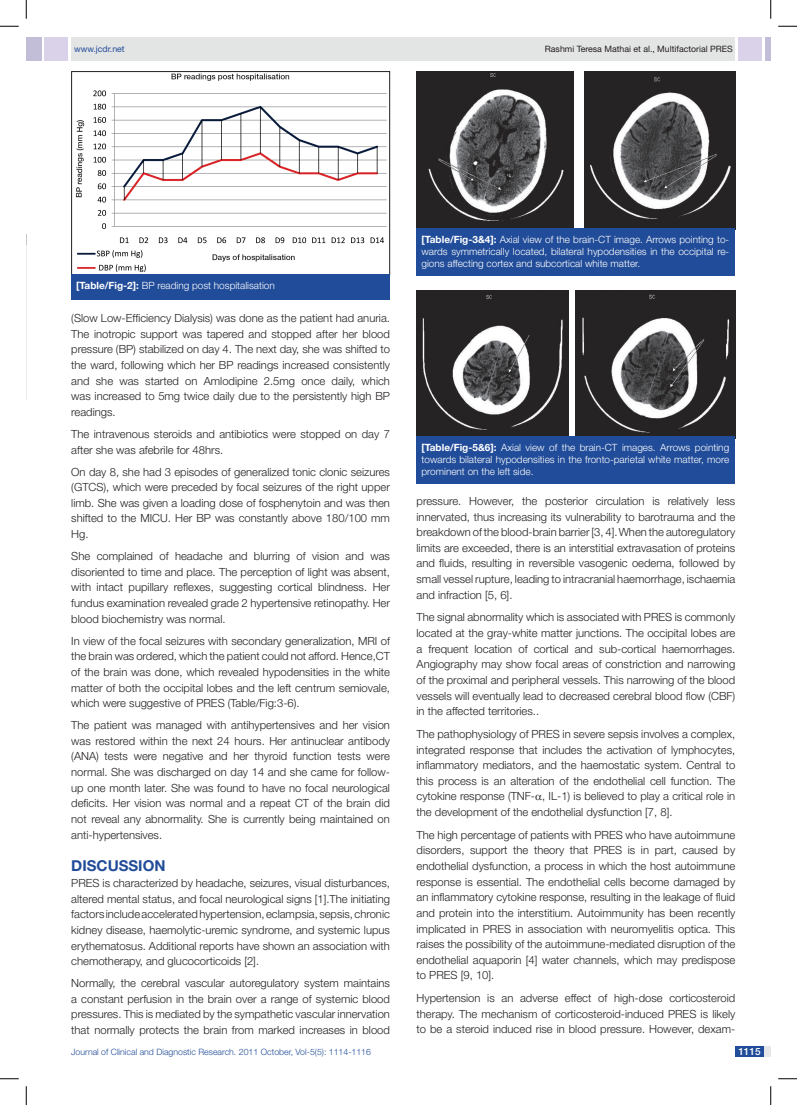
<style>
.page{position:relative;width:797px;height:1105px;background:#fff}
.page>*{position:absolute;margin:0;border:0;box-sizing:border-box;transform-origin:0 0}
.t1{font:700 15px "Helvetica Neue";color:#214c99}
.t2{font:300 11.25px/15.6px "Helvetica Neue";color:#231f20;text-align:justify}
.t3{font:300 10px/12px "Helvetica Neue";color:#fff;text-align:justify}
.t4{font:500 10px "Helvetica Neue";color:#fff}
.t5{font:300 8.75px "Helvetica Neue";color:#214c99}
.t6{font:8.75px "Helvetica Neue";color:#231f20}
.t7{font:8.75px "Helvetica Neue";color:#214c99}
.s1{font-weight:700}
</style>
<div class="page">
<div style="left:71px;top:37px;width:664px;height:23px;background:#e3e4e4"></div>
<div style="left:26px;top:37px;width:16px;height:23px;background:#c2bed7"></div>
<div style="left:44px;top:37px;width:24px;height:23px;background:#d9d2e8"></div>
<div style="left:765px;top:37px;width:5px;height:23px;background:#c2bed7"></div>
<div style="left:738px;top:37px;width:24px;height:23px;background:#d9d2e8"></div>
<div style="left:735px;top:1046px;width:35px;height:11px;background:#e6e7e9"></div>
<div style="left:735px;top:1046px;width:29px;height:11px;background:#214c99"></div>
<hr style="left:26px;top:235px;width:1px;height:164px;background:#ececee">
<img style="left:75px;top:73px;width:312px;height:200px">
<div style="left:71px;top:71px;width:319px;height:204px;border:1px solid #231f20"></div>
<div style="left:71px;top:274px;width:319px;height:26px;background:#214c99"></div>
<img style="left:416px;top:71px;width:157px;height:157px">
<img style="left:584px;top:71px;width:151px;height:157px">
<div style="left:416px;top:228px;width:319px;height:47px;background:#214c99"></div>
<img style="left:416px;top:290px;width:152px;height:146px">
<img style="left:575px;top:290px;width:160px;height:146px">
<div style="left:416px;top:436px;width:319px;height:48px;background:#214c99"></div>
<svg style="left:0;top:25px;width:19px;height:2px"></svg>
<svg style="left:778px;top:25px;width:19px;height:2px"></svg>
<svg style="left:0;top:1078px;width:19px;height:1px"></svg>
<svg style="left:778px;top:1078px;width:19px;height:1px"></svg>
<svg style="left:25px;top:0;width:2px;height:19px"></svg>
<svg style="left:25px;top:1086px;width:2px;height:19px"></svg>
<svg style="left:770px;top:0;width:1px;height:19px"></svg>
<svg style="left:770px;top:1086px;width:1px;height:19px"></svg>
<p class="t7" style="left:74px;top:44px;width:52px">www.jcdr.net</p>
<p class="t6" style="left:545px;top:44px;width:189px">Rashmi Teresa Mathai et al., Multifactorial PRES</p>
<p class="t3" style="left:76px;top:279px;width:200px"><span class="s1">[TABLE/FIG-2]:</span> BP reading post hospitalisation</p>
<p class="t2" style="left:71px;top:310px;width:320px">(Slow Low-Efficiency Dialysis) was done as the patient had anuria.<br>The inotropic support was tapered and stopped after her blood pressure (BP) stabilized on day 4. The next day, she was shifted to the ward, following which her BP readings increased consistently and she was started on Amlodipine 2.5mg once daily, which was increased to 5mg twice daily due to the persistently high BP readings.</p>
<p class="t2" style="left:71px;top:426px;width:320px">The intravenous steroids and antibiotics were stopped on day 7 after she was afebrile for 48hrs.</p>
<p class="t2" style="left:71px;top:463px;width:320px">On day 8, she had 3 episodes of generalized tonic clonic seizures (GTCS), which were preceded by focal seizures of the right upper limb. She was given a loading dose of fosphenytoin and was then shifted to the MICU. Her BP was constantly above 180/100 mm Hg.</p>
<p class="t2" style="left:71px;top:548px;width:320px">She complained of headache and blurring of vision and was disoriented to time and place. The perception of light was absent, with intact pupillary reflexes, suggesting cortical blindness. Her fundus examination revealed grade 2 hypertensive retinopathy. Her blood biochemistry was normal.</p>
<p class="t2" style="left:71px;top:632px;width:320px">In view of the focal seizures with secondary generalization, MRI of the brain was ordered, which the patient could not afford. Hence,CT of the brain was done, which revealed hypodensities in the white matter of both the occipital lobes and the left centrum semiovale, which were suggestive of PRES (Table/Fig:3-6).</p>
<p class="t2" style="left:71px;top:717px;width:320px">The patient was managed with antihypertensives and her vision was restored within the next 24 hours. Her antinuclear antibody (ANA) tests were negative and her thyroid function tests were normal. She was discharged on day 14 and she came for follow&shy;up one month later. She was found to have no focal neurological deficits. Her vision was normal and a repeat CT of the brain did not reveal any abnormality. She is currently being maintained on anti-hypertensives.</p>
<h1 class="t1" style="left:71px;top:857px;width:96px">DISCUSSION</h1>
<p class="t2" style="left:71px;top:875px;width:320px">PRES is characterized by headache, seizures, visual disturbances, altered mental status, and focal neurological signs [1].The initiating factors include accelerated hypertension, eclampsia, sepsis, chronic kidney disease, haemolytic-uremic syndrome, and systemic lupus erythematosus. Additional reports have shown an association with chemotherapy, and glucocorticoids [2].</p>
<p class="t2" style="left:71px;top:975px;width:320px">Normally, the cerebral vascular autoregulatory system maintains a constant perfusion in the brain over a range of systemic blood pressures. This is mediated by the sympathetic vascular innervation that normally protects the brain from marked increases in blood</p>
<p class="t3" style="left:421px;top:233px;width:309px"><span class="s1">[TABLE/FIG-3&amp;4]:</span> Axial view of the brain-CT image. Arrows pointing to&shy;wards symmetrically located, bilateral hypodensities in the occipital re&shy;gions affecting cortex and subcortical white matter.</p>
<p class="t3" style="left:421px;top:441px;width:309px"><span class="s1">[TABLE/FIG-5&amp;6]:</span> Axial view of the brain-CT images. Arrows pointing towards bilateral hypodensities in the fronto-parietal white matter, more prominent on the left side.</p>
<p class="t2" style="left:416px;top:493px;width:320px">pressure. However, the posterior circulation is relatively less innervated, thus increasing its vulnerability to barotrauma and the breakdown of the blood-brain barrier [3, 4].When the autoregulatory limits are exceeded, there is an interstitial extravasation of proteins and fluids, resulting in reversible vasogenic oedema, followed by small vessel rupture, leading to intracranial haemorrhage, ischaemia and infraction [5, 6].</p>
<p class="t2" style="left:416px;top:609px;width:320px">The signal abnormality which is associated with PRES is commonly located at the gray-white matter junctions. The occipital lobes are a frequent location of cortical and sub-cortical haemorrhages.<br>Angiography may show focal areas of constriction and narrowing of the proximal and peripheral vessels. This narrowing of the blood vessels will eventually lead to decreased cerebral blood flow (CBF) in the affected territories..</p>
<p class="t2" style="left:416px;top:726px;width:320px">The pathophysiology of PRES in severe sepsis involves a complex, integrated response that includes the activation of lymphocytes, inflammatory mediators, and the haemostatic system. Central to this process is an alteration of the endothelial cell function. The cytokine response (TNF- , IL-1) is believed to play a critical role in the development of the endothelial dysfunction [7, 8].</p>
<p class="t2" style="left:416px;top:827px;width:320px">The high percentage of patients with PRES who have autoimmune disorders, support the theory that PRES is in part, caused by endothelial dysfunction, a process in which the host autoimmune response is essential. The endothelial cells become damaged by an inflammatory cytokine response, resulting in the leakage of fluid and protein into the interstitium. Autoimmunity has been recently implicated in PRES in association with neuromyelitis optica. This raises the possibility of the autoimmune-mediated disruption of the endothelial aquaporin [4] water channels, which may predispose to PRES [9, 10].</p>
<p class="t2" style="left:416px;top:990px;width:320px">Hypertension is an adverse effect of high-dose corticosteroid therapy. The mechanism of corticosteroid-induced PRES is likely to be a steroid induced rise in blood pressure. However, dexam-</p>
<p class="t5" style="left:71px;top:1047px;width:301px">Journal of Clinical and Diagnostic Research. 2011 October, Vol-5(5): 1114-1116</p>
<p class="t4" style="left:738px;top:1045px;width:24px">1115</p>
</div>
